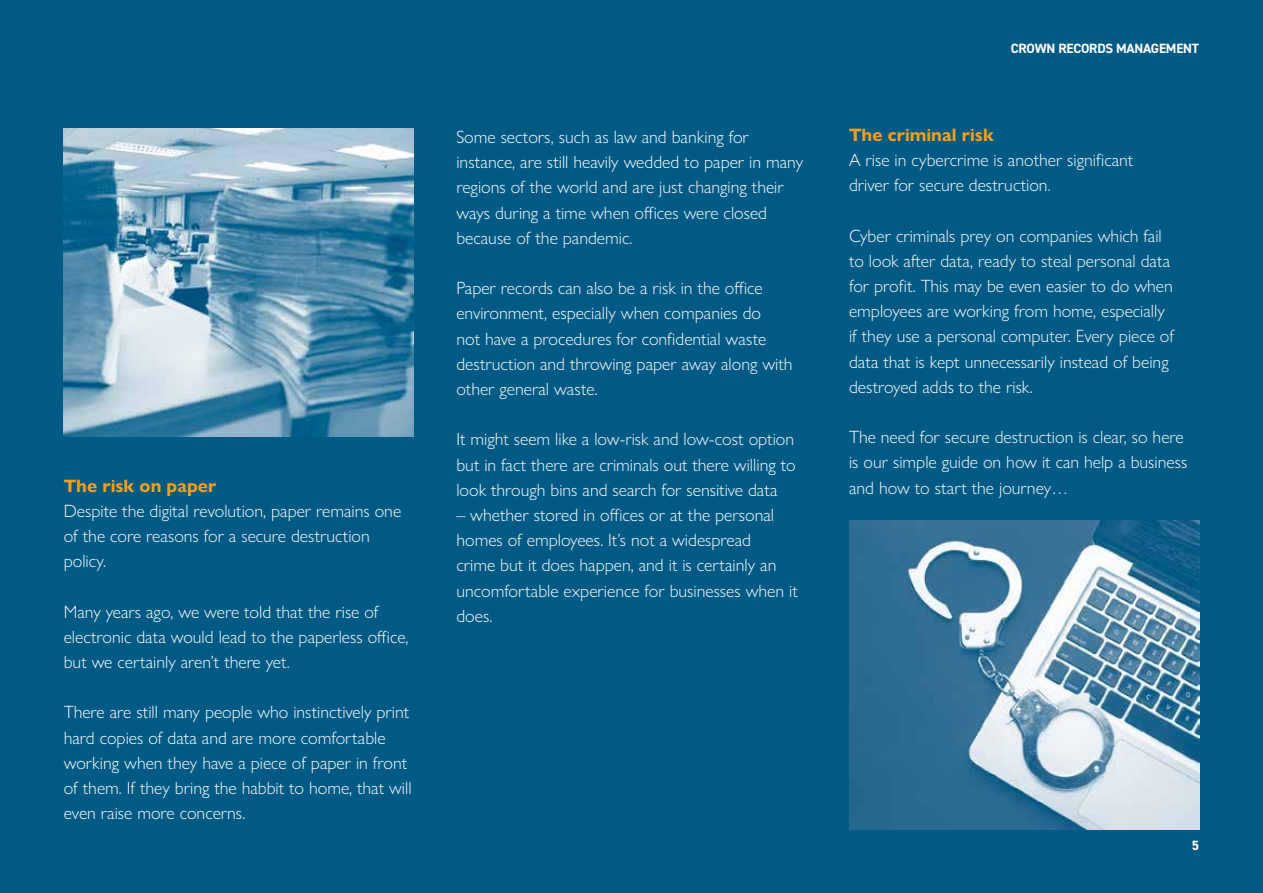
<style>
.page{position:relative;width:1263px;height:893px;background:#005a84}
.page>*{position:absolute;margin:0;border:0;box-sizing:border-box;transform-origin:0 0}
.t1{font:700 18px "Gill Sans Nova";color:#f6a01a}
.t2{font:300 17.85px/25.2px "Gill Sans Nova";color:#fff}
.t3{font:700 13.5px "DIN2014";letter-spacing:-.015em;color:#fff}
</style>
<div class="page">
<img style="left:64px;top:128px;width:350px;height:309px">
<img style="left:849px;top:520px;width:350px;height:309px">
<p class="t1" style="left:64px;top:474px;width:154px">The risk on paper</p>
<p class="t2" style="left:64px;top:498px;width:339px">Despite the digital revolution, paper remains one of the core reasons for a secure destruction policy.</p>
<p class="t2" style="left:64px;top:599px;width:346px">Many years ago, we were told that the rise of electronic data would lead to the paperless office, but we certainly aren’t there yet.</p>
<p class="t2" style="left:64px;top:699px;width:349px">There are still many people who instinctively print hard copies of data and are more comfortable working when they have a piece of paper in front of them. If they bring the habbit to home, that will even raise more concerns.</p>
<p class="t2" style="left:456px;top:124px;width:348px">Some sectors, such as law and banking for instance, are still heavily wedded to paper in many regions of the world and are just changing their ways during a time when offices were closed because of the pandemic.</p>
<p class="t2" style="left:456px;top:275px;width:338px">Paper records can also be a risk in the office environment, especially when companies do<br>not have a procedures for confidential waste destruction and throwing paper away along with other general waste.</p>
<p class="t2" style="left:456px;top:427px;width:341px;text-align:justify">It might seem like a low-risk and low-cost option but in fact there are criminals out there willing to look through bins and search for sensitive data</p>
<p class="t2" style="left:456px;top:502px;width:343px">– whether stored in offices or at the personal homes of employees. It’s not a widespread<br>crime but it does happen, and it is certainly an uncomfortable experience for businesses when it does.</p>
<p class="t3" style="left:1011px;top:39px;width:190px">CROWN RECORDS MANAGEMENT</p>
<p class="t1" style="left:849px;top:123px;width:146px">The criminal risk</p>
<p class="t2" style="left:849px;top:147px;width:286px">A rise in cybercrime is another significant driver for secure destruction.</p>
<p class="t2" style="left:849px;top:223px;width:326px">Cyber criminals prey on companies which fail to look after data, ready to steal personal data for profit. This may be even easier to do when employees are working from home, especially if they use a personal computer. Every piece of data that is kept unnecessarily instead of being destroyed adds to the risk.</p>
<p class="t2" style="left:849px;top:424px;width:340px">The need for secure destruction is clear, so here is our simple guide on how it can help a business and how to start the journey…</p>
<p class="t3" style="left:1192px;top:837px;width:9px">5</p>
</div>
